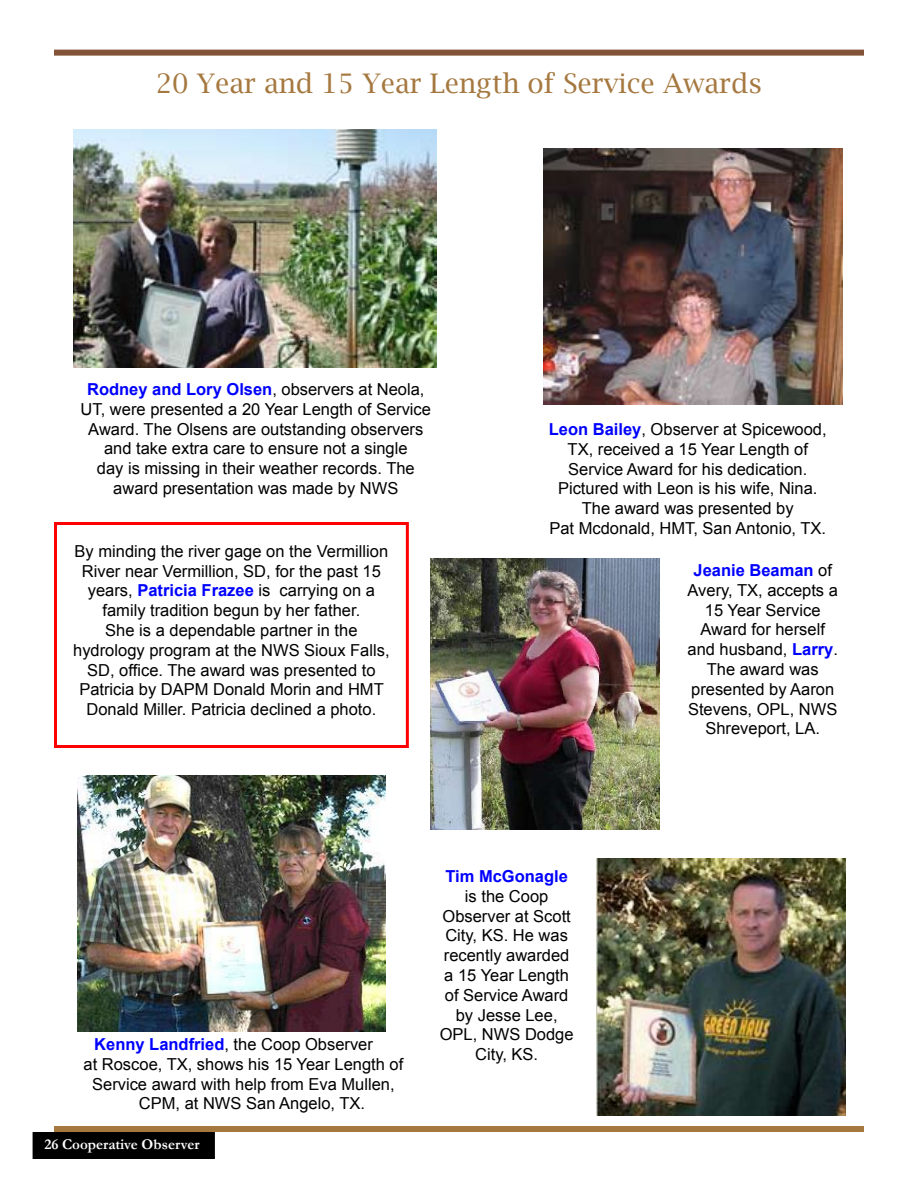
<style>
.page{position:relative;width:918px;height:1188px;background:#fff}
.page>*{position:absolute;margin:0;border:0;box-sizing:border-box;transform-origin:0 0}
.t1{font:27px "Lucida Bright";color:#a5783f}
.t2{font:16.5px/19.8px "Arial";color:#000;text-align:center}
.t3{font:700 16.5px "Arial";color:#00f}
.t4{font:700 15px "Garamond";color:#fff}
.s1{font-weight:700;color:#00f}
</style>
<div class="page">
<div style="left:33px;top:1133px;width:181px;height:25px;background:#000"></div>
<div style="left:33px;top:1132px;width:182px;height:27px;border:2px solid #000"></div>
<div style="left:54px;top:1126px;width:810px;height:6px;background:#a5783f"></div>
<div style="left:54px;top:50px;width:810px;height:6px;background:#835338"></div>
<img style="left:73px;top:130px;width:363px;height:238px">
<img style="left:543px;top:148px;width:300px;height:257px">
<div style="left:54px;top:522px;width:355px;height:226px;border:3px solid #f00"></div>
<img style="left:430px;top:558px;width:229px;height:272px">
<img style="left:77px;top:776px;width:309px;height:255px">
<img style="left:596px;top:858px;width:249px;height:258px">
<h1 class="t1" style="left:156px;top:68px;width:608px">20 Year and 15 Year Length of Service Awards</h1>
<p class="t2" style="left:81px;top:379px;width:352px"><span class="s1">Rodney and Lory Olsen</span>, observers at Neola, UT, were presented a 20 Year Length of Service Award. The Olsens are outstanding observers and take extra care to ensure not a single<br>day is missing in their weather records. The award presentation was made by NWS</p>
<p class="t2" style="left:73px;top:541px;width:318px">By minding the river gage on the Vermillion River near Vermillion, SD, for the past 15 years, <span class="s1">Patricia Frazee</span> is carrying on a family tradition begun by her father.<br>She is a dependable partner in the hydrology program at the NWS Sioux Falls, SD, office. The award was presented to Patricia by DAPM Donald Morin and HMT Donald Miller. Patricia declined a photo.</p>
<p class="t2" style="left:549px;top:419px;width:279px"><span class="s1">Leon Bailey</span>, Observer at Spicewood, TX, received a 15 Year Length of Service Award for his dedication.<br>Pictured with Leon is his wife, Nina.<br>The award was presented by<br>Pat Mcdonald, HMT, San Antonio, TX.</p>
<p class="t2" style="left:688px;top:560px;width:152px"><span class="s1">Jeanie Beaman</span> of<br>Avery, TX, accepts a<br>15 Year Service<br>Award for herself and husband, <span class="s1">Larry</span>.<br>The award was presented by Aaron<br>Stevens, OPL, NWS<br>Shreveport, LA.</p>
<p class="t2" style="left:94px;top:1034px;width:280px"><span class="s1">Kenny Landfried</span>, the Coop Observer</p>
<p class="t2" style="left:84px;top:1054px;width:321px">at Roscoe, TX, shows his 15 Year Length of</p>
<p class="t2" style="left:92px;top:1074px;width:304px">Service award with help from Eva Mullen,</p>
<p class="t2" style="left:139px;top:1094px;width:228px">CPM, at NWS San Angelo, TX.</p>
<p class="t4" style="left:44px;top:1134px;width:157px">26 Cooperative Observer</p>
<p class="t3" style="left:445px;top:865px;width:124px">Tim McGonagle</p>
<p class="t2" style="left:440px;top:886px;width:135px">is the Coop<br>Observer at Scott<br>City, KS. He was recently awarded a 15 Year Length of Service Award by Jesse Lee,<br>OPL, NWS Dodge<br>City, KS.</p>
</div>
